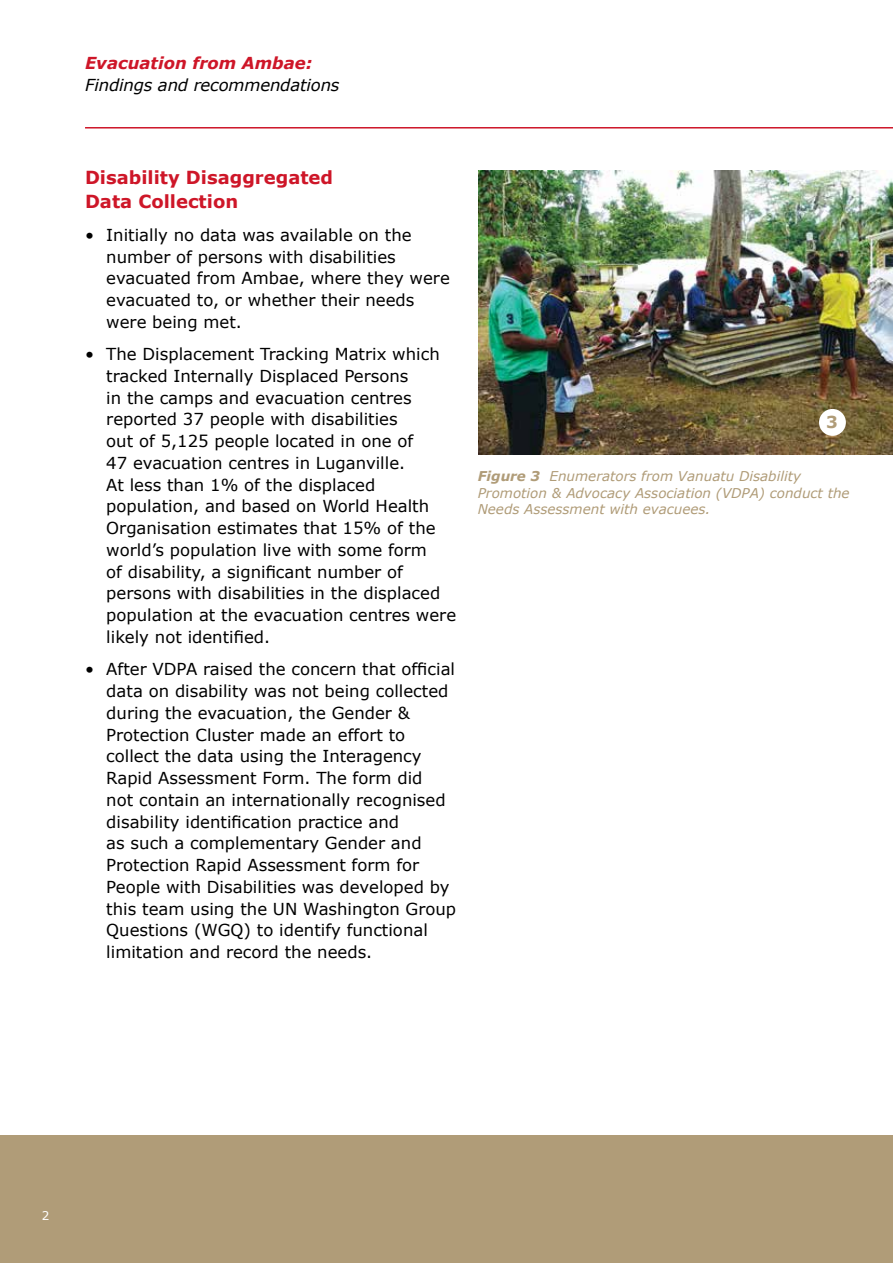
<style>
.page{position:relative;width:893px;height:1263px;background:#fff}
.page>*{position:absolute;margin:0;border:0;box-sizing:border-box;transform-origin:0 0}
.SUB_HEAD_RED_H2{font:700 18px/24px "Verdana";color:#ce1628}
.BODY_COPY_H4{font:16.5px/21.8px "Verdana";color:#000}
.t1{font:italic 16.5px "Verdana";letter-spacing:-.01em;color:#000}
.t2{font:italic 700 16.5px "Verdana";color:#ce1628}
.body_copy{font:700 16.5px "Verdana";color:#b09c78}
.t3{font:italic 13.5px/16.5px "Verdana";color:#b09c78}
.t4{font:12px "Verdana";color:#fff}
.s1{font-weight:700}
</style>
<div class="page">
<div style="left:0;top:1135px;width:893px;height:128px;background:#b09c78"></div>
<hr style="left:85px;top:127px;width:808px;height:2px;background:#ce1628">
<img style="left:479px;top:170px;width:414px;height:285px">
<div style="left:819px;top:409px;width:27px;height:27px;background:#fff;border-radius:50%"></div>
<p class="t2" style="left:85px;top:52px;width:229px">Evacuation from Ambae:</p>
<p class="t1" style="left:85px;top:75px;width:256px">Findings and recommendations</p>
<h2 class="SUB_HEAD_RED_H2" style="left:85px;top:166px;width:250px">Disability Disaggregated<br>Data Collection</h2>
<h4 class="BODY_COPY_H4" style="left:106px;top:224px;width:345px;text-indent:-21px">• Initially no data was available on the number of persons with disabilities evacuated from Ambae, where they were evacuated to, or whether their needs were being met.</h4>
<h4 class="BODY_COPY_H4" style="left:106px;top:343px;width:351px;text-indent:-21px">• The Displacement Tracking Matrix which tracked Internally Displaced Persons<br>in the camps and evacuation centres reported 37 people with disabilities<br>out of 5,125 people located in one of<br>47 evacuation centres in Luganville.<br>At less than 1% of the displaced population, and based on World Health Organisation estimates that 15% of the world’s population live with some form<br>of disability, a significant number of persons with disabilities in the displaced population at the evacuation centres were likely not identified.</h4>
<h4 class="BODY_COPY_H4" style="left:106px;top:659px;width:351px;text-indent:-21px">• After VDPA raised the concern that official data on disability was not being collected during the evacuation, the Gender &amp; Protection Cluster made an effort to collect the data using the Interagency Rapid Assessment Form. The form did<br>not contain an internationally recognised disability identification practice and<br>as such a complementary Gender and Protection Rapid Assessment form for People with Disabilities was developed by this team using the UN Washington Group Questions (WGQ) to identify functional limitation and record the needs.</h4>
<p class="body_copy" style="left:826px;top:411px;width:13px">3</p>
<p class="t3" style="left:478px;top:468px;width:373px"><span class="s1">Figure 3</span> Enumerators from Vanuatu Disability<br>Promotion &amp; Advocacy Association (VDPA) conduct the<br>Needs Assessment with evacuees.</p>
<p class="t4" style="left:42px;top:1208px;width:9px">2</p>
</div>
